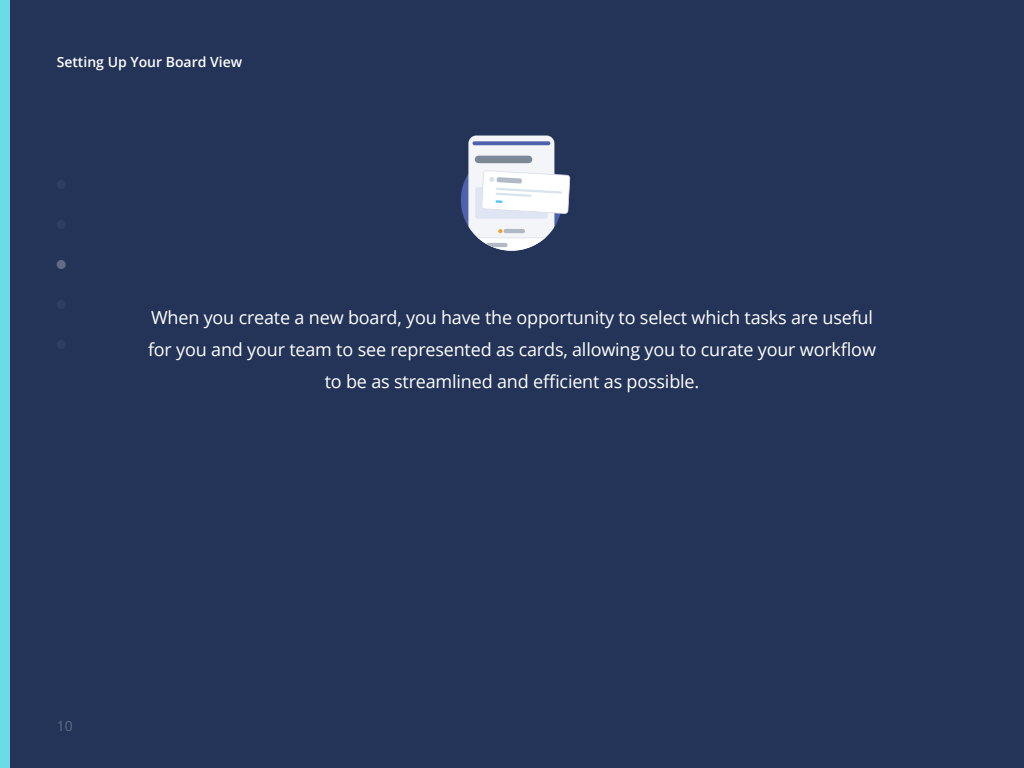
<style>
.page{position:relative;width:1024px;height:768px;background:#243358}
.page>*{position:absolute;margin:0;border:0;box-sizing:border-box;transform-origin:0 0}
.t1{font:18px/32px "Open Sans";letter-spacing:-.01em;color:#fff;text-align:center}
.t2{font:600 14px "Open Sans";color:#fff}
.t3{font:14px "Open Sans";color:#5f6e85}
</style>
<div class="page">
<div style="left:0;top:0;width:10px;height:768px;background:#6bdbe8"></div>
<div style="left:461px;top:149px;width:101px;height:102px;background:#4d61ad;border-radius:50%"></div>
<svg style="left:468px;top:136px;width:102px;height:115px;background:#c8cdd8"></svg>
<div style="left:57px;top:340px;width:9px;height:9px;background:#2f3e60;border-radius:50%"></div>
<div style="left:57px;top:300px;width:9px;height:9px;background:#2f3e60;border-radius:50%"></div>
<div style="left:57px;top:220px;width:9px;height:9px;background:#2f3e60;border-radius:50%"></div>
<div style="left:57px;top:180px;width:9px;height:9px;background:#2f3e60;border-radius:50%"></div>
<div style="left:57px;top:260px;width:9px;height:9px;background:#5f6e85;border-radius:50%"></div>
<p class="t2" style="left:57px;top:53px;width:187px">Setting Up Your Board View</p>
<p class="t1" style="left:148px;top:301px;width:730px">When you create a new board, you have the opportunity to select which tasks are useful for you and your team to see represented as cards, allowing you to curate your workflow to be as streamlined and efficient as possible.</p>
<p class="t3" style="left:57px;top:716px;width:18px">10</p>
</div>
